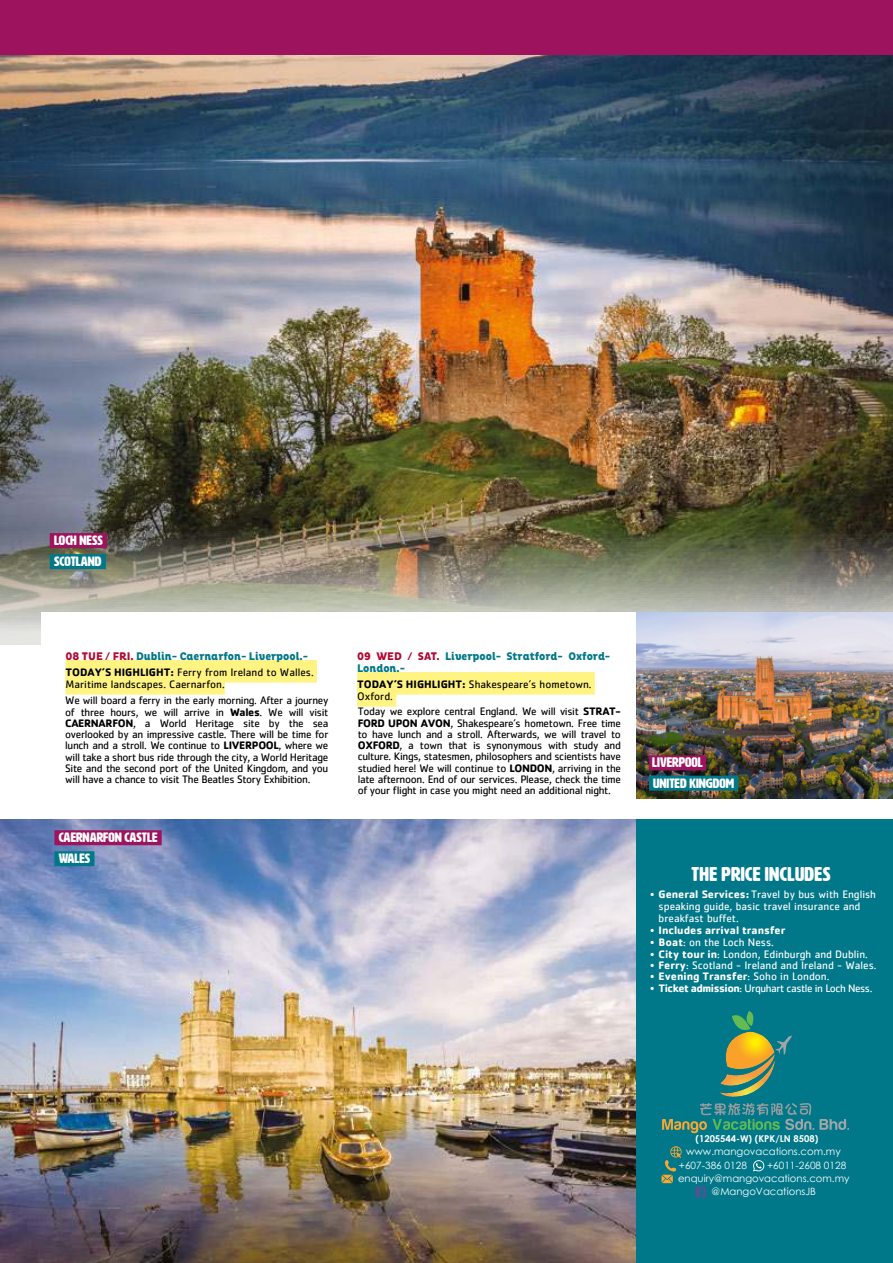
<style>
.page{position:relative;width:893px;height:1263px;background:#fff}
.page>*{position:absolute;margin:0;border:0;box-sizing:border-box;transform-origin:0 0}
.t1{font:19.5px "HWT Artz W00";letter-spacing:.02em;color:#fff}
.t2{font:13.5px/21px "HWT Artz W00";color:#fff}
.t3{font:11.25px/11.2px "Cachet Std";letter-spacing:-.03em;color:#000;text-align:justify}
.t4{font:11.25px/12px "Cachet Std";color:#fff}
.t5{font:11.25px/12px "Cachet Std";color:#000}
.t6{font:800 11.25px/12px "Pluto Cond";color:#007889}
.t7{font:11.25px "Cachet Std";letter-spacing:-.04em;color:#fff}
.t8{font:700 11.25px "Cachet Std";color:#fff}
.t9{font:10.05px "Century Gothic";color:#fff}
.t10{font:700 9.45px "Century Gothic";color:#fff}
.s1{color:#b10933}
.s2{font-weight:700}
.s3{font-weight:400}
</style>
<div class="page">
<img style="left:0;top:819px;width:636px;height:444px">
<img style="left:0;top:54px;width:893px;height:590px">
<div style="left:0;top:0;width:893px;height:54px;background:#9e135e"></div>
<div style="left:41px;top:613px;width:810px;height:86px;background:#fff"></div>
<div style="left:50px;top:533px;width:57px;height:15px;background:#9e135e"></div>
<div style="left:50px;top:554px;width:56px;height:15px;background:#007889"></div>
<div style="left:54px;top:830px;width:108px;height:15px;background:#9e135e"></div>
<div style="left:54px;top:851px;width:40px;height:15px;background:#007889"></div>
<div style="left:65px;top:660px;width:252px;height:22px;background:#fff482"></div>
<div style="left:65px;top:672px;width:160px;height:22px;background:#fff482"></div>
<div style="left:357px;top:672px;width:238px;height:22px;background:#fff482"></div>
<div style="left:357px;top:684px;width:39px;height:22px;background:#fff482"></div>
<div style="left:636px;top:819px;width:257px;height:444px;background:#007889"></div>
<svg style="left:662px;top:1011px;width:187px;height:122px"></svg>
<svg style="left:753px;top:1160px;width:11px;height:11px"></svg>
<svg style="left:695px;top:1186px;width:11px;height:12px"></svg>
<svg style="left:661px;top:1146px;width:21px;height:37px"></svg>
<img style="left:636px;top:613px;width:257px;height:186px">
<div style="left:649px;top:755px;width:57px;height:15px;background:#9e135e"></div>
<div style="left:649px;top:776px;width:89px;height:15px;background:#007889"></div>
<p class="t2" style="left:54px;top:530px;width:50px">LOCH NESS<br>SCOTLAND</p>
<p class="t6" style="left:65px;top:650px;width:244px"><span class="s1">08 TUE / FRI.</span> Dublin- Caernarfon- Liverpool.-</p>
<p class="t5" style="left:65px;top:666px;width:250px"><span class="s2">TODAY’S HIGHLIGHT:</span> Ferry from Ireland to Walles.<br>Maritime landscapes. Caernarfon.</p>
<p class="t6" style="left:357px;top:650px;width:255px"><span class="s1">09 WED / SAT.</span> Liverpool- Stratford- Oxford-<br>London.-</p>
<p class="t5" style="left:357px;top:678px;width:236px"><span class="s2">TODAY’S HIGHLIGHT:</span> Shakespeare’s hometown.</p>
<p class="t3" style="left:357px;top:691px;width:37px">Oxford.</p>
<p class="t3" style="left:65px;top:695px;width:265px">We will board a ferry in the early morning. After a journey</p>
<p class="t3" style="left:65px;top:707px;width:265px">of three hours, we will arrive in <span class="s2">Wales</span>. We will visit <span class="s2">CAERNARFON</span>, a World Heritage site by the sea overlooked by an impressive castle. There will be time for lunch and a stroll. We continue to <span class="s2">LIVERPOOL</span>, where we will take a short bus ride through the city, a World Heritage Site and the second port of the United Kingdom, and you will have a chance to visit The Beatles Story Exhibition.</p>
<p class="t3" style="left:358px;top:706px;width:265px">Today we explore central England. We will visit <span class="s2">STRAT-FORD UPON AVON</span>, Shakespeare’s hometown. Free time to have lunch and a stroll. Afterwards, we will travel to <span class="s2">OXFORD</span>, a town that is synonymous with study and culture. Kings, statesmen, philosophers and scientists have studied here! We will continue to <span class="s2">LONDON</span>, arriving in the late afternoon. End of our services. Please, check the time of your flight in case you might need an additional night.</p>
<p class="t2" style="left:59px;top:827px;width:100px">CAERNARFON CASTLE<br>WALES</p>
<p class="t2" style="left:652px;top:753px;width:83px;line-height:20.2px">LIVERPOOL<br>UNITED KINGDOM</p>
<h1 class="t1" style="left:692px;top:863px;width:140px">THE PRICE INCLUDES</h1>
<p class="t4" style="left:659px;top:888px;width:219px;text-indent:-9px">• <span class="s2">General Services:</span> Travel by bus with English speaking guide, basic travel insurance and breakfast buffet.</p>
<p class="t8" style="left:650px;top:925px;width:137px"><span class="s3">•</span> Includes arrival transfer</p>
<p class="t4" style="left:650px;top:936px;width:125px">• <span class="s2">Boat</span>: on the Loch Ness.</p>
<p class="t4" style="left:650px;top:948px;width:219px">• <span class="s2">City tour in</span>: London, Edinburgh and Dublin.</p>
<p class="t4" style="left:650px;top:971px;width:181px">• <span class="s2">Evening Transfer</span>: Soho in London.</p>
<p class="t7" style="left:650px;top:983px;width:224px">• <span class="s2">Ticket admission</span>: Urquhart castle in Loch Ness.</p>
<p class="t4" style="left:650px;top:959px;width:228px">• <span class="s2">Ferry</span>: Scotland - Ireland and Ireland - Wales.</p>
<p class="t10" style="left:695px;top:1135px;width:124px">(1205544-W) (KPK/LN 8508)</p>
<p class="t9" style="left:679px;top:1161px;width:69px">+607-386 0128</p>
<p class="t9" style="left:767px;top:1162px;width:81px">+6011-2608 0128</p>
<p class="t9" style="left:712px;top:1188px;width:106px">@MangoVacationsJB</p>
<p class="t9" style="left:686px;top:1148px;width:156px">www.mangovacations.com.my</p>
<p class="t9" style="left:678px;top:1174px;width:173px">enquiry@mangovacations.com.my</p>
</div>
